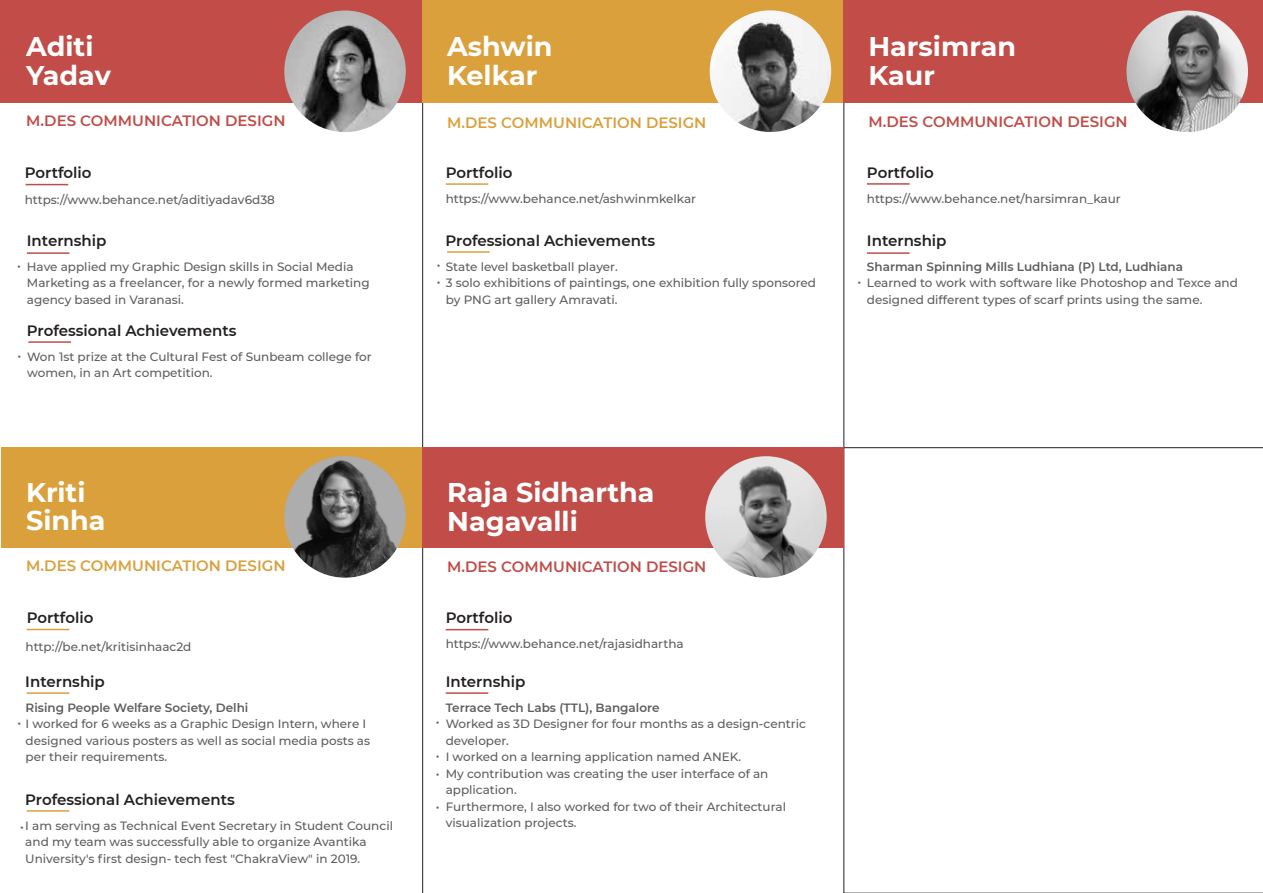
<style>
.page{position:relative;width:1263px;height:893px;background:#fff}
.page>*{position:absolute;margin:0;border:0;box-sizing:border-box;transform-origin:0 0}
.t1{font:700 27px/28.5px "Montserrat";color:#fff}
.t2{font:600 15px "Montserrat";color:#231f20}
.t3{font:600 15px "Montserrat";color:#c14c48}
.t4{font:600 15px "Montserrat";color:#daa03c}
.t5{font:500 12px/16.5px "Montserrat";color:#5d5d5d}
.t6{font:600 12px "Montserrat";color:#5d5d5d}
</style>
<div class="page">
<svg style="left:422px;top:548px;width:422px;height:344px"></svg>
<div style="left:422px;top:2px;width:422px;height:445px;background:#fff;border:1px solid #221f1f"></div>
<div style="left:0;top:0;width:423px;height:103px;background:#c14c48"></div>
<div style="left:843px;top:0;width:420px;height:103px;background:#c14c48"></div>
<div style="left:423px;top:0;width:420px;height:103px;background:#daa03c"></div>
<svg style="left:844px;top:447px;width:419px;height:445px"></svg>
<div style="left:1px;top:447px;width:421px;height:100px;background:#daa03c"></div>
<hr style="left:27px;top:628px;width:42px;height:2px;background:#daa03c">
<hr style="left:27px;top:692px;width:42px;height:1px;background:#daa03c">
<div style="left:422px;top:447px;width:422px;height:101px;background:#c14c48"></div>
<hr style="left:446px;top:628px;width:42px;height:2px;background:#c14c48">
<hr style="left:446px;top:692px;width:42px;height:1px;background:#c14c48">
<hr style="left:867px;top:183px;width:42px;height:2px;background:#c14c48">
<hr style="left:867px;top:252px;width:42px;height:2px;background:#c14c48">
<hr style="left:446px;top:183px;width:42px;height:2px;background:#daa03c">
<hr style="left:26px;top:184px;width:42px;height:1px;background:#c14c48">
<hr style="left:447px;top:251px;width:43px;height:2px;background:#daa03c">
<hr style="left:28px;top:341px;width:43px;height:2px;background:#c14c48">
<hr style="left:27px;top:810px;width:42px;height:1px;background:#daa03c">
<img style="left:284px;top:10px;width:122px;height:122px;border-radius:61px">
<img style="left:1126px;top:10px;width:122px;height:122px;border-radius:61px">
<img style="left:284px;top:456px;width:122px;height:121px;border-radius:61px">
<img style="left:705px;top:456px;width:122px;height:121px;border-radius:61px">
<img style="left:710px;top:10px;width:121px;height:122px;border-radius:61px">
<hr style="left:27px;top:252px;width:42px;height:2px;background:#c14c48">
<h1 class="t1" style="left:26px;top:31px;width:86px">Aditi<br>Yadav</h1>
<h1 class="t1" style="left:868px;top:31px;width:149px">Harsimran<br>Kaur</h1>
<h1 class="t1" style="left:447px;top:31px;width:107px">Ashwin<br>Kelkar</h1>
<p class="t3" style="left:26px;top:110px;width:261px">M.DES COMMUNICATION DESIGN</p>
<p class="t2" style="left:25px;top:162px;width:68px">Portfolio</p>
<p class="t5" style="left:25px;top:191px;width:252px">https://www.behance.net/aditiyadav6d38</p>
<p class="t2" style="left:27px;top:230px;width:81px">Internship</p>
<p class="t5" style="left:27px;top:258px;width:344px">Have applied my Graphic Design skills in Social Media<br>Marketing as a freelancer, for a newly formed marketing agency based in Varanasi.</p>
<p class="t5" style="left:17px;top:257px;width:5px">•</p>
<p class="t2" style="left:27px;top:320px;width:211px">Professional Achievements</p>
<p class="t5" style="left:27px;top:347px;width:346px">Won 1st prize at the Cultural Fest of Sunbeam college for women, in an Art competition.</p>
<p class="t5" style="left:17px;top:346px;width:5px">•</p>
<h1 class="t1" style="left:26px;top:476px;width:81px">Kriti<br>Sinha</h1>
<p class="t4" style="left:26px;top:555px;width:261px">M.DES COMMUNICATION DESIGN</p>
<p class="t2" style="left:27px;top:607px;width:68px">Portfolio</p>
<p class="t5" style="left:26px;top:638px;width:167px">http://be.net/kritisinhaac2d</p>
<p class="t2" style="left:25px;top:670px;width:81px">Internship</p>
<p class="t6" style="left:26px;top:698px;width:224px">Rising People Welfare Society, Delhi</p>
<p class="t5" style="left:26px;top:715px;width:346px">I worked for 6 weeks as a Graphic Design Intern, where I designed various posters as well as social media posts as per their requirements.</p>
<p class="t5" style="left:18px;top:713px;width:5px">•</p>
<p class="t2" style="left:25px;top:788px;width:211px">Professional Achievements</p>
<p class="t5" style="left:25px;top:816px;width:369px">I am serving as Technical Event Secretary in Student Council and my team was successfully able to organize Avantika<br>University's first design- tech fest "ChakraView" in 2019.</p>
<p class="t5" style="left:20px;top:817px;width:5px">•</p>
<p class="t4" style="left:447px;top:112px;width:261px">M.DES COMMUNICATION DESIGN</p>
<p class="t3" style="left:868px;top:111px;width:261px">M.DES COMMUNICATION DESIGN</p>
<p class="t2" style="left:446px;top:162px;width:68px">Portfolio</p>
<p class="t5" style="left:446px;top:190px;width:252px">https://www.behance.net/ashwinmkelkar</p>
<p class="t2" style="left:867px;top:162px;width:68px">Portfolio</p>
<p class="t5" style="left:867px;top:189px;width:255px">https://www.behance.net/harsimran_kaur</p>
<p class="t2" style="left:446px;top:230px;width:211px">Professional Achievements</p>
<p class="t5" style="left:446px;top:257px;width:173px">State level basketball player.</p>
<p class="t5" style="left:446px;top:290px;width:173px">by PNG art gallery Amravati.</p>
<p class="t5" style="left:437px;top:256px;width:5px">•</p>
<p class="t5" style="left:437px;top:274px;width:381px">• 3 solo exhibitions of paintings, one exhibition fully sponsored</p>
<p class="t2" style="left:867px;top:230px;width:81px">Internship</p>
<p class="t6" style="left:867px;top:258px;width:318px">Sharman Spinning Mills Ludhiana (P) Ltd, Ludhiana</p>
<p class="t5" style="left:867px;top:274px;width:372px">Learned to work with software like Photoshop and Texce and designed different types of scarf prints using the same.</p>
<p class="t5" style="left:857px;top:273px;width:5px">•</p>
<h1 class="t1" style="left:447px;top:476px;width:209px">Raja Sidhartha<br>Nagavalli</h1>
<p class="t3" style="left:447px;top:556px;width:261px">M.DES COMMUNICATION DESIGN</p>
<p class="t2" style="left:446px;top:607px;width:68px">Portfolio</p>
<p class="t5" style="left:446px;top:635px;width:239px">https://www.behance.net/rajasidhartha</p>
<p class="t2" style="left:446px;top:670px;width:81px">Internship</p>
<p class="t6" style="left:446px;top:698px;width:215px">Terrace Tech Labs (TTL), Bangalore</p>
<p class="t5" style="left:446px;top:715px;width:362px">Worked as 3D Designer for four months as a design-centric developer.<br>I worked on a learning application named ANEK.<br>My contribution was creating the user interface of an application.<br>Furthermore, I also worked for two of their Architectural visualization projects.</p>
<p class="t5" style="left:436px;top:712px;width:5px">•</p>
<p class="t5" style="left:436px;top:746px;width:5px;line-height:17.2px">• •</p>
<p class="t5" style="left:436px;top:797px;width:5px">•</p>
</div>
